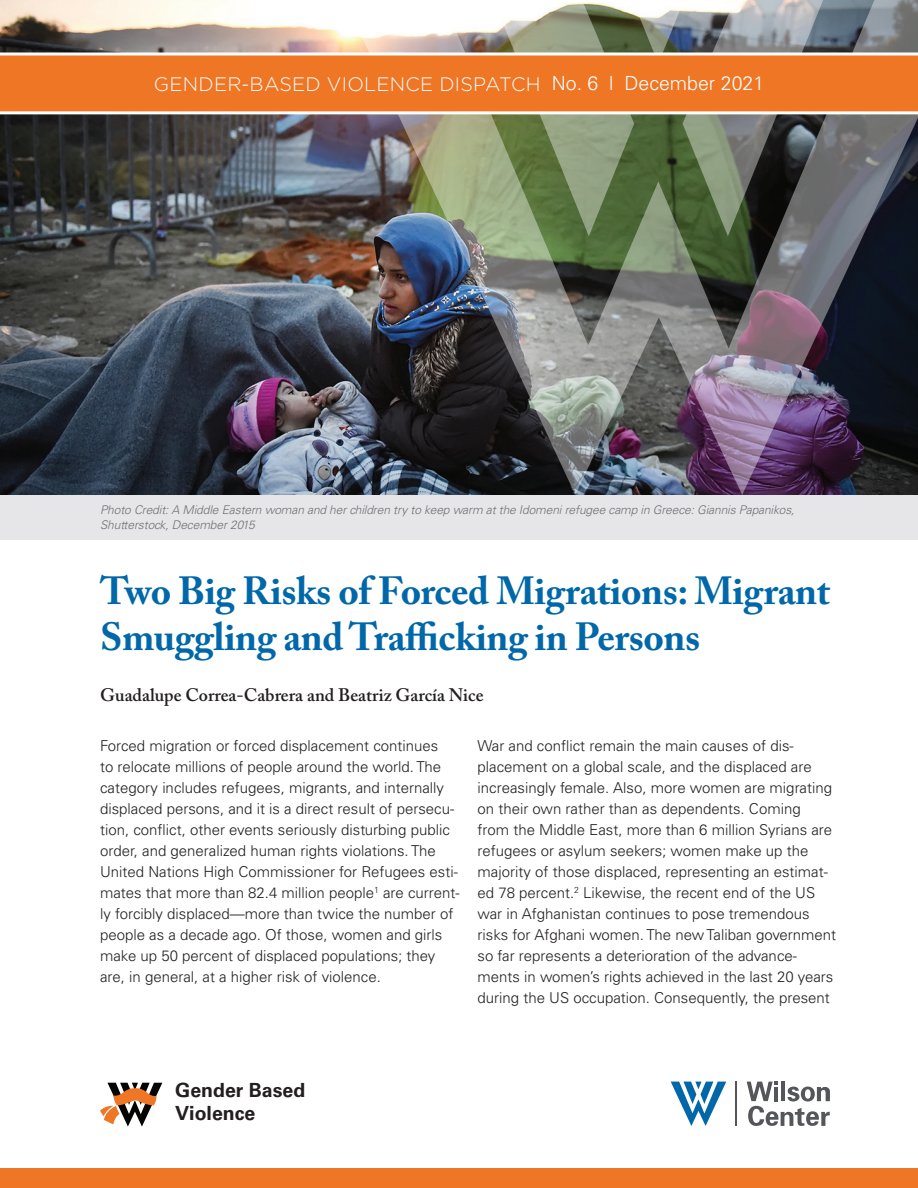
<style>
.page{position:relative;width:918px;height:1188px;background:#fff}
.page>*{position:absolute;margin:0;border:0;box-sizing:border-box;transform-origin:0 0}
.t1{font:700 39px/46.5px "Adobe Caslon Pro";letter-spacing:-.01em;color:#0068a9}
.t2{font:300 19.5px "Gotham";letter-spacing:.015em;color:#fff}
.t3{font:700 19.5px/23.4px "Univers LT Std";color:#231f20}
.t4{font:600 18px "Adobe Caslon Pro";color:#231f20}
.t5{font:300 15px/21px "Univers LT Std";color:#231f20}
.t6{font:italic 300 12px/15px "Univers LT Std";letter-spacing:-.01em;color:#717074}
.s1{font-family:"Univers LT Std"}
</style>
<div class="page">
<img style="left:0;top:0;width:332px;height:495px">
<img style="left:332px;top:0;width:586px;height:495px">
<svg style="left:483px;top:0;width:351px;height:236px;background:#77836c"></svg>
<div style="left:0;top:495px;width:918px;height:44px;background:#e6e6e8"></div>
<svg style="left:0;top:52px;width:918px;height:62px;background:#ee8239"></svg>
<div style="left:0;top:1169px;width:918px;height:19px;background:#ee7625"></div>
<hr style="left:735px;top:1082px;width:2px;height:44px;background:#54565a">
<svg style="left:747px;top:1082px;width:83px;height:44px"></svg>
<svg style="left:671px;top:1082px;width:55px;height:44px"></svg>
<svg style="left:100px;top:1083px;width:62px;height:44px"></svg>
<h2 class="t2" style="left:154px;top:74px;width:612px">GENDER-BASED VIOLENCE DISPATCH <span class="s1">No. 6 l December 2021</span></h2>
<p class="t6" style="left:100px;top:503px;width:696px">Photo Credit: A Middle Eastern woman and her children try to keep warm at the Idomeni refugee camp in Greece: Giannis Papanikos,<br>Shutterstock, December 2015</p>
<h1 class="t1" style="left:100px;top:567px;width:732px">Two Big Risks of Forced Migrations: Migrant<br>Smuggling and Trafficking in Persons</h1>
<p class="t4" style="left:100px;top:684px;width:385px">Guadalupe Correa-Cabrera and Beatriz García Nice</p>
<p class="t5" style="left:100px;top:735px;width:361px">Forced migration or forced displacement continues<br>to relocate millions of people around the world. The category includes refugees, migrants, and internally displaced persons, and it is a direct result of persecu&shy;tion, conflict, other events seriously disturbing public order, and generalized human rights violations. The United Nations High Commissioner for Refugees esti&shy;mates that more than 82.4 million people<sup>1</sup> are current&shy;ly forcibly displaced—more than twice the number of people as a decade ago. Of those, women and girls make up 50 percent of displaced populations; they are, in general, at a higher risk of violence.</p>
<p class="t5" style="left:478px;top:735px;width:360px">War and conflict remain the main causes of dis&shy;placement on a global scale, and the displaced are increasingly female. Also, more women are migrating on their own rather than as dependents. Coming<br>from the Middle East, more than 6 million Syrians are refugees or asylum seekers; women make up the majority of those displaced, representing an estimat&shy;ed 78 percent.<sup>2</sup> Likewise, the recent end of the US war in Afghanistan continues to pose tremendous risks for Afghani women. The new Taliban government so far represents a deterioration of the advance&shy;ments in women’s rights achieved in the last 20 years during the US occupation. Consequently, the present</p>
<h2 class="t3" style="left:175px;top:1078px;width:132px">Gender Based<br>Violence</h2>
</div>
